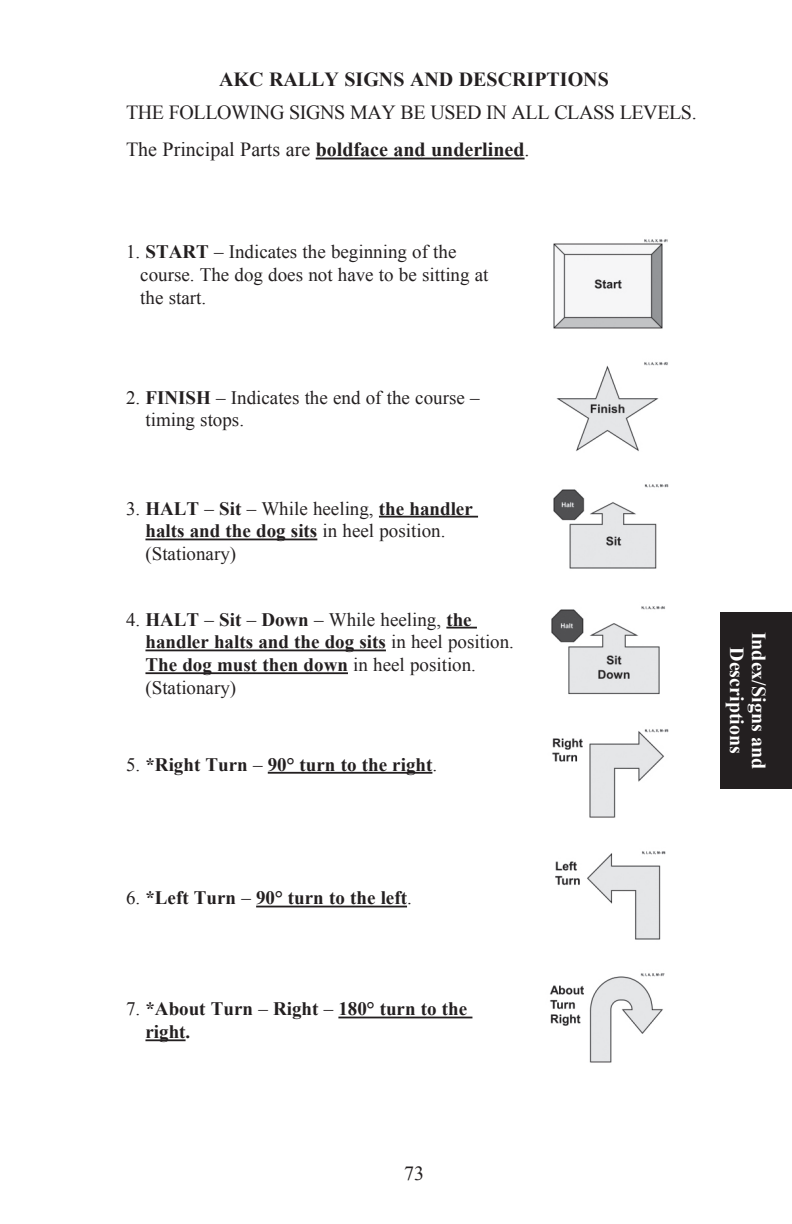
<style>
.page{position:relative;width:792px;height:1224px;background:#fff}
.page>*{position:absolute;margin:0;border:0;box-sizing:border-box;transform-origin:0 0}
.t1{font:20px "Times New Roman";letter-spacing:-.02em;color:#231f20}
.t2{font:20px "Times New Roman";color:#231f20}
.t3{font:700 20px "Times New Roman";color:#231f20}
.t4{font:700 20px/22px "Times New Roman";color:#fff;text-align:center}
.t5{font:19px/22.8px "Times New Roman";color:#231f20}
.t6{font:700 19px/22.8px "Times New Roman";color:#231f20}
.s1{font-weight:700}
.s2{font-weight:400}
</style>
<div class="page">
<hr style="left:316px;top:158px;width:209px;height:1px;background:#231f20">
<img style="left:553px;top:239px;width:115px;height:90px">
<img style="left:556px;top:362px;width:112px;height:90px">
<hr style="left:379px;top:516px;width:99px;height:2px;background:#231f20">
<hr style="left:145px;top:539px;width:172px;height:1px;background:#231f20">
<img style="left:553px;top:484px;width:116px;height:85px">
<hr style="left:446px;top:627px;width:31px;height:2px;background:#231f20">
<hr style="left:145px;top:650px;width:241px;height:1px;background:#231f20">
<hr style="left:145px;top:672px;width:203px;height:2px;background:#231f20">
<img style="left:551px;top:606px;width:114px;height:89px">
<hr style="left:268px;top:772px;width:164px;height:2px;background:#231f20">
<img style="left:552px;top:729px;width:117px;height:89px">
<hr style="left:256px;top:906px;width:151px;height:1px;background:#231f20">
<img style="left:555px;top:851px;width:111px;height:89px">
<hr style="left:338px;top:1017px;width:134px;height:1px;background:#231f20">
<hr style="left:145px;top:1039px;width:41px;height:2px;background:#231f20">
<img style="left:550px;top:973px;width:115px;height:90px">
<div style="left:720px;top:612px;width:72px;height:177px;background:#231f20"></div>
<p class="t3" style="left:219px;top:65px;width:391px">AKC RALLY SIGNS AND DESCRIPTIONS</p>
<p class="t1" style="left:126px;top:98px;width:572px">THE FOLLOWING SIGNS MAY BE USED IN ALL CLASS LEVELS.</p>
<p class="t2" style="left:126px;top:136px;width:405px">The Principal Parts are <span class="s1">boldface and underlined</span>.</p>
<p class="t5" style="left:140px;top:240px;width:350px;text-indent:-14px">1. <span class="s1">START</span> – Indicates the beginning of the course. The dog does not have to be sitting at the start.</p>
<p class="t5" style="left:145px;top:386px;width:336px;text-indent:-19px">2. <span class="s1">FINISH</span> – Indicates the end of the course – timing stops.</p>
<p class="t5" style="left:145px;top:497px;width:329px;text-indent:-19px">3. <span class="s1">HALT</span> – <span class="s1">Sit</span> – While heeling, <span class="s1">the handler halts and the dog sits</span> in heel position. (Stationary)</p>
<p class="t5" style="left:145px;top:607px;width:370px;text-indent:-19px">4. <span class="s1">HALT</span> – <span class="s1">Sit</span> – <span class="s1">Down</span> – While heeling, <span class="s1">the handler halts and the dog sits</span> in heel position.<br><span class="s1">The dog must then down</span> in heel position. (Stationary)</p>
<p class="t6" style="left:126px;top:752px;width:313px"><span class="s2">5.</span> *Right Turn <span class="s2">–</span> 90° turn to the right<span class="s2">.</span></p>
<p class="t4" style="left:770px;top:632px;width:139px;rotate:90deg">Index/Signs and<br>Descriptions</p>
<p class="t6" style="left:126px;top:886px;width:287px"><span class="s2">6.</span> *Left Turn <span class="s2">–</span> 90° turn to the left<span class="s2">.</span></p>
<p class="t6" style="left:145px;top:997px;width:323px;text-indent:-19px"><span class="s2">7.</span> *About Turn <span class="s2">–</span> Right <span class="s2">–</span> 180° turn to the right.</p>
<p class="t1" style="left:404px;top:1160px;width:21px">73</p>
</div>
